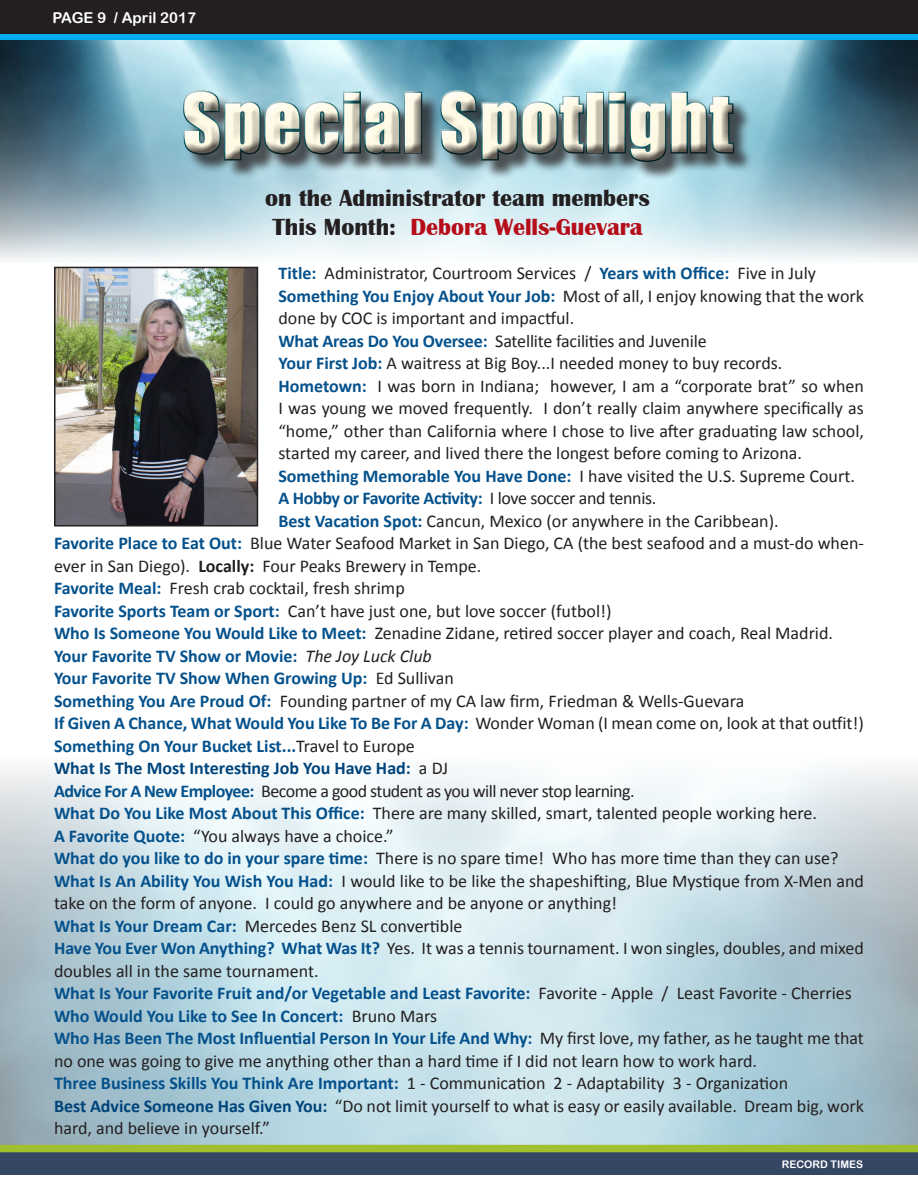
<style>
.page{position:relative;width:918px;height:1188px;background:#fff}
.page>*{position:absolute;margin:0;border:0;box-sizing:border-box;transform-origin:0 0}
.t1{font:75px "Impact";letter-spacing:.02em;color:#fffae4}
.t2{font:700 24px "Britannic";color:#231f20}
.t3{font:700 24px "Britannic";color:#b50e1a}
.t4{font:18px/22.5px "Calibri";color:#231f20}
.t5{font:700 18px "Calibri";color:#04518c}
.t6{font:18px "Calibri";letter-spacing:-.03em;color:#231f20}
.t7{font:700 18px "Calibri";letter-spacing:-.02em;color:#04518c}
.t8{font:700 18px "Calibri";color:#00447b}
.t9{font:15px "Arial Rounded MT Bold";color:#fff}
.t10{font:10.5px "Arial Rounded MT Bold";color:#fff}
.s1{color:#231f20}
.s2{font-weight:700;color:#04518c}
.s3{font-weight:400;color:#231f20}
.s4{font-weight:700}
.s5{font-weight:400;font-style:italic;color:#231f20}
.s6{font-weight:700;color:#00447b}
</style>
<div class="page">
<img style="left:0;top:35px;width:918px;height:226px">
<div style="left:185px;top:93px;width:568px;height:88px;background:#231f20;opacity:.75"></div>
<div style="left:171px;top:79px;width:572px;height:89px;background:#fff;opacity:.75"></div>
<div style="left:177px;top:84px;width:568px;height:89px;background:#231f20;opacity:.75"></div>
<div style="left:0;top:0;width:918px;height:35px;background:#231f20"></div>
<div style="left:0;top:35px;width:917px;height:5px;background:#00aeef"></div>
<div style="left:0;top:1152px;width:918px;height:22px;background:#344664"></div>
<div style="left:1px;top:1146px;width:916px;height:6px;background:#a1c030"></div>
<div style="left:0;top:1145px;width:918px;height:7px;border:2px solid #a1c030"></div>
<img style="left:57px;top:270px;width:198px;height:253px">
<div style="left:54px;top:267px;width:204px;height:259px;border:2px solid #231f20"></div>
<p class="t9" style="left:53px;top:9px;width:145px">PAGE 9 / April 2017</p>
<h1 class="t1" style="left:182px;top:65px;width:552px">Special Spotlight</h1>
<p class="t2" style="left:265px;top:184px;width:386px">on the Administrator team members</p>
<p class="t3" style="left:272px;top:213px;width:372px"><span class="s1">This Month:</span> Debora Wells-Guevara</p>
<p class="t4" style="left:278px;top:262px;width:539px"><span class="s2">Title:</span> Administrator, Courtroom Services / <span class="s2">Years with Office:</span> Five in July</p>
<p class="t4" style="left:278px;top:285px;width:587px"><span class="s2">Something You Enjoy About Your Job:</span> Most of all, I enjoy knowing that the work done by COC is important and impactful.</p>
<p class="t4" style="left:278px;top:330px;width:430px"><span class="s2">What Areas Do You Oversee:</span> Satellite facilities and Juvenile</p>
<p class="t4" style="left:278px;top:352px;width:505px"><span class="s2">Your First Job:</span> A waitress at Big Boy...I needed money to buy records.</p>
<p class="t4" style="left:278px;top:375px;width:587px;text-align:justify"><span class="s2">Hometown:</span> I was born in Indiana; however, I am a “corporate brat” so when I was young we moved frequently. I don’t really claim anywhere specifically as “home,” other than California where I chose to live after graduating law school, started my career, and lived there the longest before coming to Arizona.</p>
<p class="t4" style="left:278px;top:465px;width:578px"><span class="s2">Something Memorable You Have Done:</span> I have visited the U.S. Supreme Court.</p>
<p class="t7" style="left:278px;top:487px;width:379px">A Hobby or Favorite Activity: <span class="s3">I love soccer and tennis.</span></p>
<p class="t4" style="left:278px;top:510px;width:502px"><span class="s2">Best Vacation Spot:</span> Cancun, Mexico (or anywhere in the Caribbean).</p>
<p class="t4" style="left:54px;top:532px;width:811px"><span class="s2">Favorite Place to Eat Out:</span> Blue Water Seafood Market in San Diego, CA (the best seafood and a must-do when&shy;ever in San Diego). <span class="s4">Locally:</span> Four Peaks Brewery in Tempe.</p>
<p class="t4" style="left:54px;top:577px;width:352px"><span class="s2">Favorite Meal:</span> Fresh crab cocktail, fresh shrimp</p>
<p class="t4" style="left:54px;top:600px;width:559px"><span class="s2">Favorite Sports Team or Sport:</span> Can’t have just one, but love soccer (futbol!)</p>
<p class="t4" style="left:54px;top:622px;width:781px"><span class="s2">Who Is Someone You Would Like to Meet:</span> Zenadine Zidane, retired soccer player and coach, Real Madrid.</p>
<p class="t5" style="left:54px;top:644px;width:379px">Your Favorite TV Show or Movie: <span class="s5">The Joy Luck Club</span></p>
<p class="t5" style="left:54px;top:667px;width:401px">Your Favorite TV Show When Growing Up: <span class="s3">Ed Sullivan</span></p>
<p class="t4" style="left:54px;top:690px;width:692px"><span class="s2">Something You Are Proud Of:</span> Founding partner of my CA law firm, Friedman &amp; Wells-Guevara</p>
<p class="t5" style="left:54px;top:712px;width:811px">If Given A Chance, What Would You Like To Be For A Day: <span class="s3">Wonder Woman (I mean come on, look at that outfit!)</span></p>
<p class="t5" style="left:54px;top:734px;width:362px">Something On Your Bucket List...<span class="s3">Travel to Europe</span></p>
<p class="t8" style="left:54px;top:757px;width:396px">What Is The Most Interesting Job You Have Had: <span class="s3">a DJ</span></p>
<p class="t6" style="left:54px;top:780px;width:582px"><span class="s2">Advice For A New Employee:</span> Become a good student as you will never stop learning.</p>
<p class="t4" style="left:54px;top:802px;width:764px"><span class="s2">What Do You Like Most About This Office:</span> There are many skilled, smart, talented people working here.</p>
<p class="t4" style="left:54px;top:825px;width:341px"><span class="s2">A Favorite Quote:</span> “You always have a choice.”</p>
<p class="t4" style="left:54px;top:847px;width:786px"><span class="s2">What do you like to do in your spare time:</span> There is no spare time! Who has more time than they can use?</p>
<p class="t4" style="left:54px;top:870px;width:811px"><span class="s2">What Is An Ability You Wish You Had:</span> I would like to be like the shapeshifting, Blue Mystique from X-Men and take on the form of anyone. I could go anywhere and be anyone or anything!</p>
<p class="t4" style="left:54px;top:915px;width:410px"><span class="s2">What Is Your Dream Car:</span> Mercedes Benz SL convertible</p>
<p class="t4" style="left:54px;top:937px;width:811px"><span class="s2">Have You Ever Won Anything? What Was It?</span> Yes. It was a tennis tournament. I won singles, doubles, and mixed doubles all in the same tournament.</p>
<p class="t5" style="left:54px;top:982px;width:799px">What Is Your Favorite Fruit and/or Vegetable and Least Favorite: <span class="s3">Favorite - Apple / Least Favorite - Cherries</span></p>
<p class="t5" style="left:54px;top:1004px;width:385px">Who Would You Like to See In Concert: <span class="s3">Bruno Mars</span></p>
<p class="t4" style="left:54px;top:1027px;width:812px"><span class="s2">Who Has Been The Most Influential Person In Your Life And Why:</span> My first love, my father, as he taught me that no one was going to give me anything other than a hard time if I did not learn how to work hard.</p>
<p class="t4" style="left:54px;top:1072px;width:736px"><span class="s2">Three Business Skills You Think Are Important:</span> 1 - Communication 2 - Adaptability 3 - Organization</p>
<p class="t4" style="left:54px;top:1095px;width:811px"><span class="s6">Best Advice Someone Has Given You:</span> “Do not limit yourself to what is easy or easily available. Dream big, work hard, and believe in yourself.”</p>
<p class="t10" style="left:782px;top:1158px;width:83px">RECORD TIMES</p>
</div>
